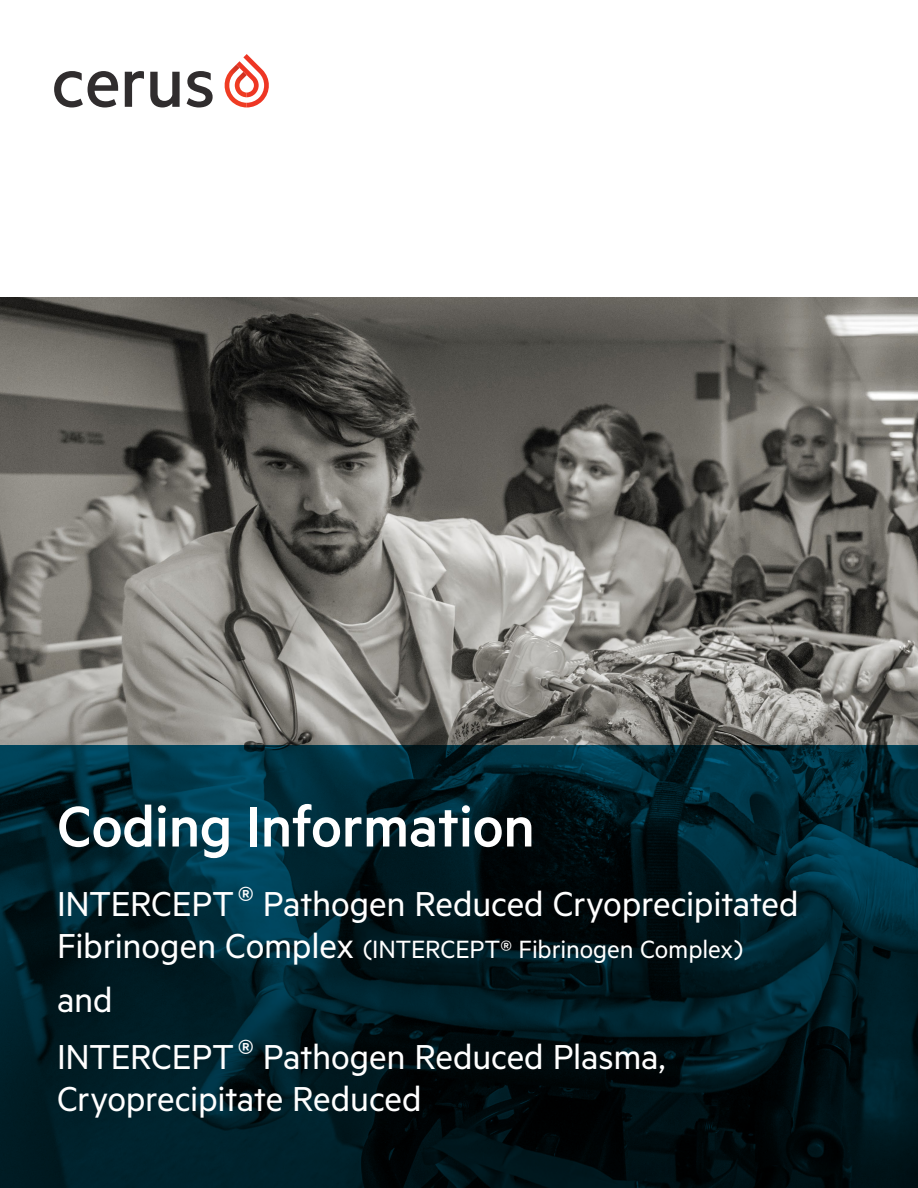
<style>
.page{position:relative;width:918px;height:1188px;background:#fff}
.page>*{position:absolute;margin:0;border:0;box-sizing:border-box;transform-origin:0 0}
.t1{font:500 64.5px "Metric";letter-spacing:-.01em;color:#fff}
.t2{font:39px/42px "Metric";letter-spacing:-.01em;color:#fff}
.t3{font:28.2px "Metric";letter-spacing:-.005em;color:#fff}
.s1{font-size:39px}
</style>
<div class="page">
<img style="left:0;top:297px;width:918px;height:448px">
<svg style="left:0;top:745px;width:918px;height:443px;background:#001d26"></svg>
<svg style="left:125px;top:71px;width:19px;height:36px"></svg>
<svg style="left:150px;top:72px;width:30px;height:35px"></svg>
<svg style="left:187px;top:71px;width:26px;height:36px"></svg>
<svg style="left:54px;top:71px;width:64px;height:36px"></svg>
<svg style="left:224px;top:54px;width:45px;height:53px"></svg>
<p class="t1" style="left:57px;top:789px;width:480px">Coding Information</p>
<p class="t2" style="left:57px;top:881px;width:743px">INTERCEPT® Pathogen Reduced Cryoprecipitated</p>
<p class="t3" style="left:57px;top:932px;width:688px"><span class="s1">Fibrinogen Complex</span> (INTERCEPT® Fibrinogen Complex)</p>
<p class="t2" style="left:57px;top:977px;width:57px">and</p>
<p class="t2" style="left:57px;top:1034px;width:610px">INTERCEPT® Pathogen Reduced Plasma,<br>Cryoprecipitate Reduced</p>
</div>
